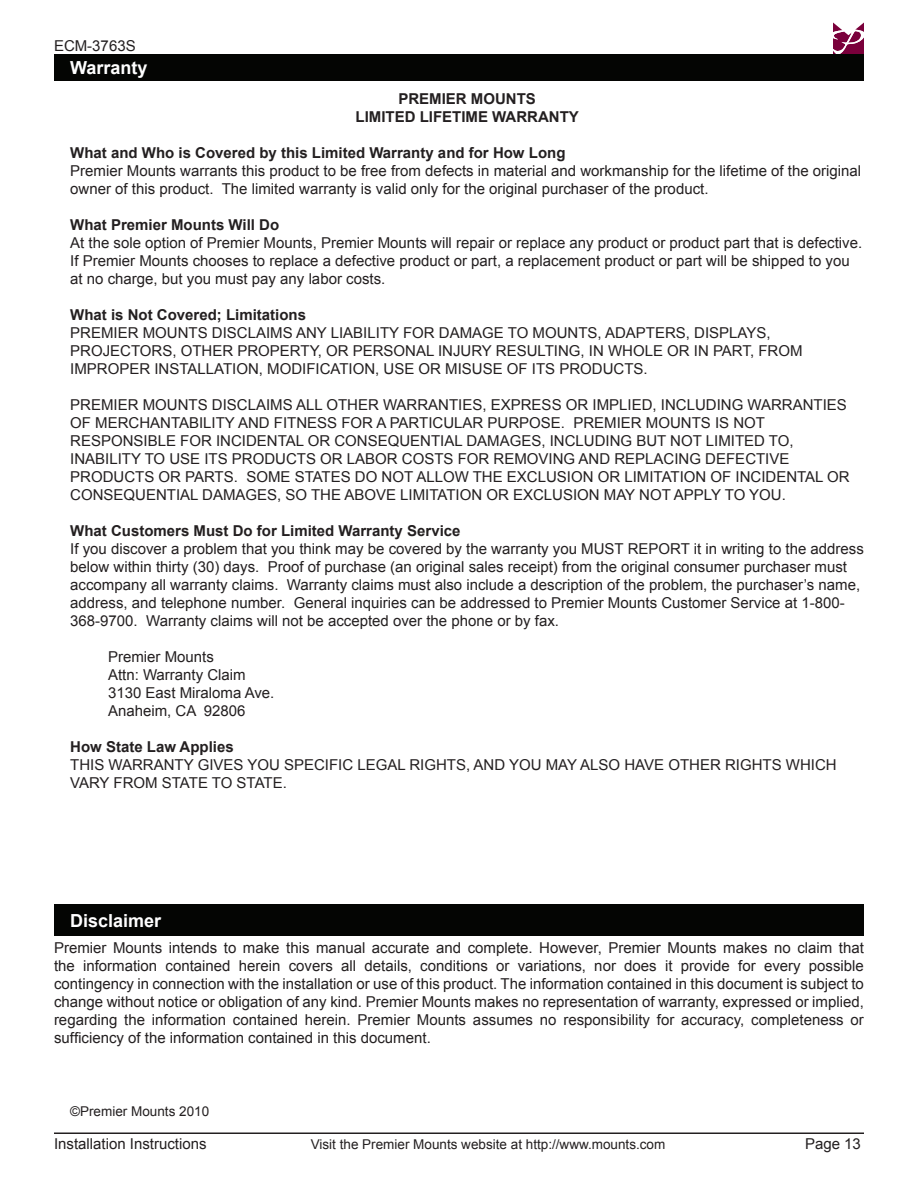
<style>
.page{position:relative;width:918px;height:1188px;background:#fff}
.page>*{position:absolute;margin:0;border:0;box-sizing:border-box;transform-origin:0 0}
.Heading_1{font:700 18px "Arial";color:#fff}
.t1{font:15px/18px "Arial";color:#231f20}
.t2{font:700 15px "Arial";color:#231f20}
.t3{font:13.5px "Arial";color:#231f20}
</style>
<div class="page">
<svg style="left:833px;top:22px;width:31px;height:32px"></svg>
<hr style="left:54px;top:1132px;width:810px;height:2px;background:#231f20">
<div style="left:54px;top:54px;width:810px;height:27px;background:#040503"></div>
<div style="left:54px;top:904px;width:810px;height:32px;background:#040503"></div>
<p class="t1" style="left:54px;top:37px;width:83px">ECM-3763S</p>
<p class="Heading_1" style="left:70px;top:56px;width:79px">Warranty</p>
<p class="t2" style="left:398px;top:89px;width:139px">PREMIER MOUNTS</p>
<p class="t2" style="left:356px;top:107px;width:225px">LIMITED LIFETIME WARRANTY</p>
<p class="t2" style="left:70px;top:143px;width:497px">What and Who is Covered by this Limited Warranty and for How Long</p>
<p class="t1" style="left:70px;top:162px;width:793px">Premier Mounts warrants this product to be free from defects in material and workmanship for the lifetime of the original owner of this product. The limited warranty is valid only for the original purchaser of the product.</p>
<p class="t2" style="left:70px;top:215px;width:211px">What Premier Mounts Will Do</p>
<p class="t1" style="left:70px;top:234px;width:793px">At the sole option of Premier Mounts, Premier Mounts will repair or replace any product or product part that is defective.<br>If Premier Mounts chooses to replace a defective product or part, a replacement product or part will be shipped to you at no charge, but you must pay any labor costs.</p>
<p class="t2" style="left:70px;top:305px;width:237px">What is Not Covered; Limitations</p>
<p class="t1" style="left:70px;top:324px;width:734px">PREMIER MOUNTS DISCLAIMS ANY LIABILITY FOR DAMAGE TO MOUNTS, ADAPTERS, DISPLAYS,<br>PROJECTORS, OTHER PROPERTY, OR PERSONAL INJURY RESULTING, IN WHOLE OR IN PART, FROM<br>IMPROPER INSTALLATION, MODIFICATION, USE OR MISUSE OF ITS PRODUCTS.</p>
<p class="t1" style="left:70px;top:396px;width:781px">PREMIER MOUNTS DISCLAIMS ALL OTHER WARRANTIES, EXPRESS OR IMPLIED, INCLUDING WARRANTIES OF MERCHANTABILITY AND FITNESS FOR A PARTICULAR PURPOSE. PREMIER MOUNTS IS NOT RESPONSIBLE FOR INCIDENTAL OR CONSEQUENTIAL DAMAGES, INCLUDING BUT NOT LIMITED TO, INABILITY TO USE ITS PRODUCTS OR LABOR COSTS FOR REMOVING AND REPLACING DEFECTIVE PRODUCTS OR PARTS. SOME STATES DO NOT ALLOW THE EXCLUSION OR LIMITATION OF INCIDENTAL OR CONSEQUENTIAL DAMAGES, SO THE ABOVE LIMITATION OR EXCLUSION MAY NOT APPLY TO YOU.</p>
<p class="t2" style="left:70px;top:521px;width:392px">What Customers Must Do for Limited Warranty Service</p>
<p class="t1" style="left:70px;top:540px;width:795px">If you discover a problem that you think may be covered by the warranty you MUST REPORT it in writing to the address below within thirty (30) days. Proof of purchase (an original sales receipt) from the original consumer purchaser must accompany all warranty claims. Warranty claims must also include a description of the problem, the purchaser’s name, address, and telephone number. General inquiries can be addressed to Premier Mounts Customer Service at 1-800- 368-9700. Warranty claims will not be accepted over the phone or by fax.</p>
<p class="t1" style="left:108px;top:648px;width:107px">Premier Mounts</p>
<p class="t1" style="left:108px;top:666px;width:139px">Attn: Warranty Claim</p>
<p class="t1" style="left:108px;top:684px;width:168px">3130 East Miraloma Ave.</p>
<p class="t1" style="left:108px;top:702px;width:139px">Anaheim, CA 92806</p>
<p class="t2" style="left:70px;top:737px;width:165px">How State Law Applies</p>
<p class="t1" style="left:70px;top:756px;width:768px">THIS WARRANTY GIVES YOU SPECIFIC LEGAL RIGHTS, AND YOU MAY ALSO HAVE OTHER RIGHTS WHICH<br>VARY FROM STATE TO STATE.</p>
<p class="Heading_1" style="left:70px;top:909px;width:93px">Disclaimer</p>
<p class="t1" style="left:54px;top:938px;width:811px;text-align:justify">Premier Mounts intends to make this manual accurate and complete. However, Premier Mounts makes no claim that the information contained herein covers all details, conditions or variations, nor does it provide for every possible contingency in connection with the installation or use of this product. The information contained in this document is subject to change without notice or obligation of any kind. Premier Mounts makes no representation of warranty, expressed or implied, regarding the information contained herein. Premier Mounts assumes no responsibility for accuracy, completeness or sufficiency of the information contained in this document.</p>
<p class="t3" style="left:70px;top:1102px;width:140px">©Premier Mounts 2010</p>
<p class="t1" style="left:54px;top:1135px;width:154px">Installation Instructions</p>
<p class="t3" style="left:311px;top:1135px;width:356px">Visit the Premier Mounts website at http://www.mounts.com</p>
<p class="t1" style="left:805px;top:1135px;width:57px">Page 13</p>
</div>
